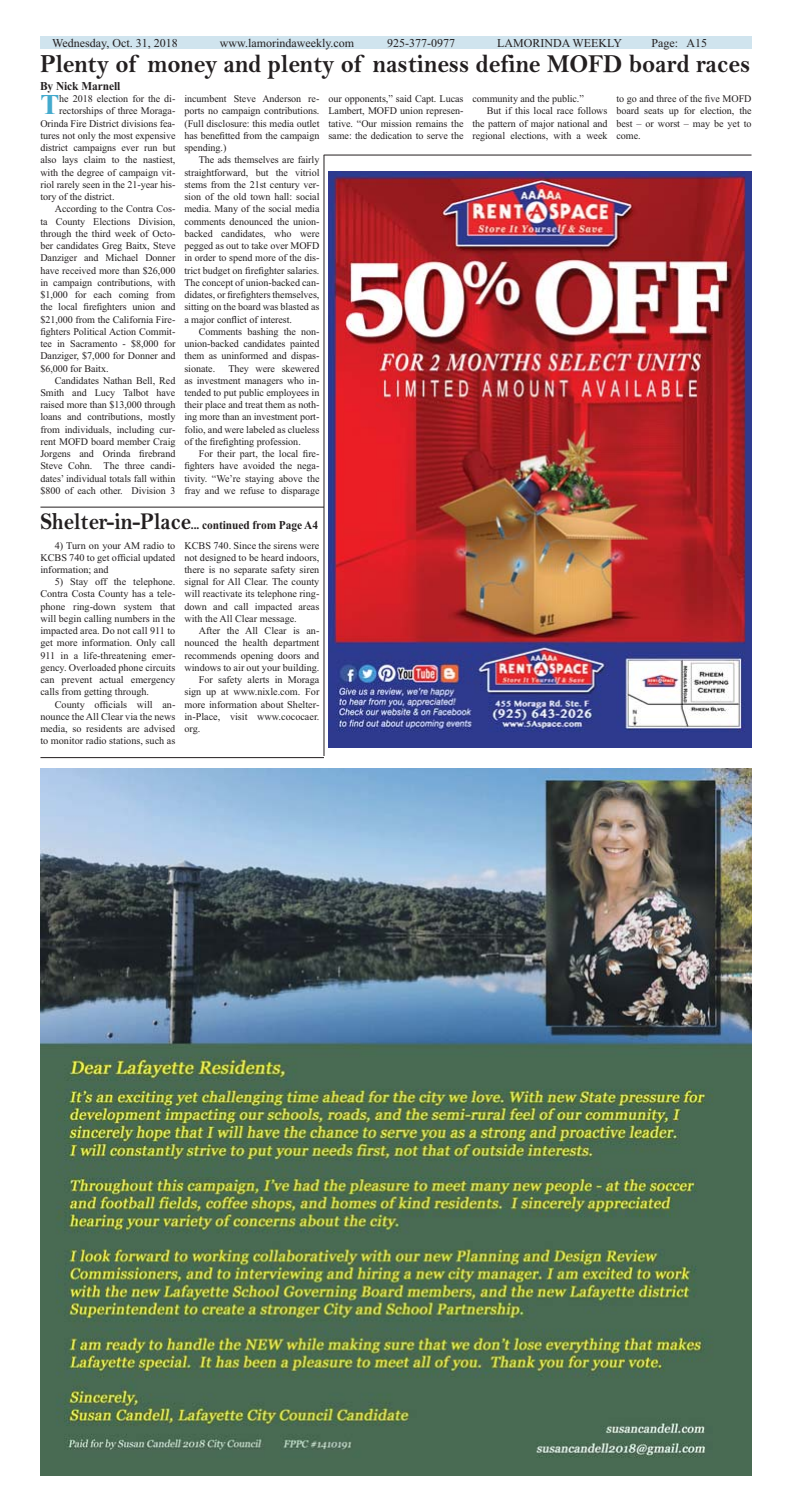
<style>
.page{position:relative;width:792px;height:1512px;background:#fff}
.page>*{position:absolute;margin:0;border:0;box-sizing:border-box;transform-origin:0 0}
.t1{font:700 28.7px "Times New Roman";color:#44aacd}
.t2{font:26px "Bell MT Bold";letter-spacing:-.005em;color:#231f20;scale:.94 1}
.t3{font:12px "Times New Roman";color:#231f20}
.t4{font:700 12px "Times New Roman";letter-spacing:-.005em;color:#231f20;scale:.95 1}
.t5{font:10.2px/12.2px "Times New Roman";letter-spacing:-.005em;color:#231f20;text-align:justify}
.s1{font-family:"Bell MT Bold";font-weight:400;font-size:24px}
</style>
<div class="page">
<div style="left:40px;top:36px;width:712px;height:13px;background:#d0e4ee"></div>
<hr style="left:40px;top:757px;width:284px;height:1px;background:#231f20">
<hr style="left:40px;top:507px;width:284px;height:1px;background:#231f20">
<hr style="left:324px;top:155px;width:1px;height:601px;background:#231f20">
<img style="left:328px;top:171px;width:423px;height:576px">
<img style="left:40px;top:769px;width:711px;height:707px">
<hr style="left:324px;top:155px;width:428px;height:1px;background:#231f20">
<p class="t3" style="left:52px;top:38px;width:127px">Wednesday, Oct. 31, 2018</p>
<p class="t3" style="left:220px;top:38px;width:136px">www.lamorindaweekly.com</p>
<p class="t3" style="left:387px;top:38px;width:69px">925-377-0977</p>
<p class="t3" style="left:497px;top:38px;width:126px">LAMORINDA WEEKLY</p>
<p class="t3" style="left:652px;top:38px;width:57px">Page: A15</p>
<h2 class="t2" style="left:40px;top:55px;width:757px">Plenty of money and plenty of nastiness define MOFD board races</h2>
<p class="t4" style="left:40px;top:82px;width:86px">By Nick Marnell</p>
<h1 class="t1" style="left:40px;top:95px;width:20px">T</h1>
<p class="t5" style="left:59px;top:94px;width:118px">he 2018 election for the di-</p>
<p class="t5" style="left:59px;top:106px;width:118px">rectorships of three Moraga-</p>
<p class="t5" style="left:40px;top:118px;width:136px">Orinda Fire District divisions fea-</p>
<p class="t5" style="left:40px;top:130px;width:137px">tures not only the most expensive</p>
<p class="t5" style="left:40px;top:143px;width:137px">district campaigns ever run but</p>
<p class="t5" style="left:40px;top:155px;width:137px">also lays claim to the nastiest,</p>
<p class="t5" style="left:40px;top:167px;width:137px">with the degree of campaign vit-</p>
<p class="t5" style="left:40px;top:179px;width:137px">riol rarely seen in the 21-year his-</p>
<p class="t5" style="left:40px;top:192px;width:76px">tory of the district.</p>
<p class="t5" style="left:55px;top:204px;width:122px">According to the Contra Cos-</p>
<p class="t5" style="left:40px;top:216px;width:137px">ta County Elections Division,</p>
<p class="t5" style="left:40px;top:228px;width:137px">through the third week of Octo-</p>
<p class="t5" style="left:40px;top:241px;width:137px">ber candidates Greg Baitx, Steve</p>
<p class="t5" style="left:40px;top:253px;width:137px">Danziger and Michael Donner</p>
<p class="t5" style="left:40px;top:265px;width:137px">have received more than $26,000</p>
<p class="t5" style="left:40px;top:277px;width:137px">in campaign contributions, with</p>
<p class="t5" style="left:40px;top:290px;width:137px">$1,000 for each coming from</p>
<p class="t5" style="left:40px;top:302px;width:137px">the local firefighters union and</p>
<p class="t5" style="left:40px;top:314px;width:137px">$21,000 from the California Fire-</p>
<p class="t5" style="left:40px;top:326px;width:137px">fighters Political Action Commit-</p>
<p class="t5" style="left:40px;top:338px;width:137px">tee in Sacramento - $8,000 for</p>
<p class="t5" style="left:40px;top:351px;width:137px">Danziger, $7,000 for Donner and</p>
<p class="t5" style="left:40px;top:363px;width:70px">$6,000 for Baitx.</p>
<p class="t5" style="left:55px;top:375px;width:122px">Candidates Nathan Bell, Red</p>
<p class="t5" style="left:40px;top:387px;width:137px">Smith and Lucy Talbot have</p>
<p class="t5" style="left:40px;top:400px;width:137px">raised more than $13,000 through</p>
<p class="t5" style="left:40px;top:412px;width:137px">loans and contributions, mostly</p>
<p class="t5" style="left:40px;top:424px;width:137px">from individuals, including cur-</p>
<p class="t5" style="left:40px;top:436px;width:137px">rent MOFD board member Craig</p>
<p class="t5" style="left:40px;top:449px;width:137px">Jorgens and Orinda firebrand</p>
<p class="t5" style="left:40px;top:461px;width:137px">Steve Cohn. The three candi-</p>
<p class="t5" style="left:40px;top:473px;width:137px">dates’ individual totals fall within</p>
<p class="t5" style="left:40px;top:485px;width:137px">$800 of each other. Division 3</p>
<p class="t5" style="left:184px;top:94px;width:137px">incumbent Steve Anderson re&shy;ports no campaign contributions. (Full disclosure: this media outlet has benefitted from the campaign spending.)</p>
<p class="t5" style="left:184px;top:155px;width:137px;text-indent:14px">The ads themselves are fairly straightforward, but the vitriol stems from the 21st century ver&shy;sion of the old town hall: social media. Many of the social media comments denounced the union&shy;backed candidates, who were pegged as out to take over MOFD in order to spend more of the dis&shy;trict budget on firefighter salaries.<br>The concept of union-backed can&shy;didates, or firefighters themselves, sitting on the board was blasted as a major conflict of interest.</p>
<p class="t5" style="left:184px;top:326px;width:137px;text-indent:14px">Comments bashing the non&shy;union-backed candidates painted them as uninformed and dispas&shy;sionate.</p>
<p class="t5" style="left:184px;top:363px;width:137px;text-indent:44px">They were skewered as investment managers who in&shy;tended to put public employees in their place and treat them as noth&shy;ing more than an investment port&shy;folio, and were labeled as clueless of the firefighting profession.</p>
<p class="t5" style="left:184px;top:449px;width:137px;text-indent:14px">For their part, the local fire&shy;fighters have avoided the nega&shy;tivity. “We’re staying above the fray and we refuse to disparage</p>
<p class="t4" style="left:40px;top:521px;width:294px"><span class="s1">Shelter-in-Place</span>... continued from Page A4</p>
<p class="t5" style="left:40px;top:540px;width:137px;text-indent:14px">4) Turn on your AM radio to KCBS 740 to get official updated information; and</p>
<p class="t5" style="left:40px;top:577px;width:137px;text-indent:14px">5) Stay off the telephone.<br>Contra Costa County has a tele&shy;phone ring-down system that will begin calling numbers in the impacted area. Do not call 911 to get more information. Only call 911 in a life-threatening emer&shy;gency. Overloaded phone circuits can prevent actual emergency calls from getting through.</p>
<p class="t5" style="left:40px;top:699px;width:137px;text-indent:14px">County officials will an&shy;nounce the All Clear via the news media, so residents are advised to monitor radio stations, such as</p>
<p class="t5" style="left:184px;top:540px;width:137px">KCBS 740. Since the sirens were not designed to be heard indoors, there is no separate safety siren signal for All Clear. The county will reactivate its telephone ring&shy;down and call impacted areas with the All Clear message.</p>
<p class="t5" style="left:199px;top:626px;width:122px">After the All Clear is an-</p>
<p class="t5" style="left:184px;top:638px;width:137px">nounced the health department</p>
<p class="t5" style="left:184px;top:650px;width:137px">recommends opening doors and</p>
<p class="t5" style="left:184px;top:662px;width:137px">windows to air out your building.</p>
<p class="t5" style="left:199px;top:675px;width:122px">For safety alerts in Moraga</p>
<p class="t5" style="left:184px;top:687px;width:137px">sign up at www.nixle.com. For</p>
<p class="t5" style="left:184px;top:699px;width:137px">more information about Shelter-</p>
<p class="t5" style="left:184px;top:711px;width:137px">in-Place, visit www.cococaer.</p>
<p class="t5" style="left:184px;top:724px;width:17px">org.</p>
<p class="t5" style="left:328px;top:94px;width:137px">our opponents,” said Capt. Lucas Lambert, MOFD union represen&shy;tative. “Our mission remains the same: the dedication to serve the</p>
<p class="t5" style="left:472px;top:94px;width:113px">community and the public.”</p>
<p class="t5" style="left:487px;top:106px;width:122px">But if this local race follows</p>
<p class="t5" style="left:472px;top:118px;width:137px">the pattern of major national and</p>
<p class="t5" style="left:472px;top:130px;width:137px">regional elections, with a week</p>
<p class="t5" style="left:617px;top:94px;width:137px">to go and three of the five MOFD board seats up for election, the best – or worst – may be yet to come.</p>
</div>
